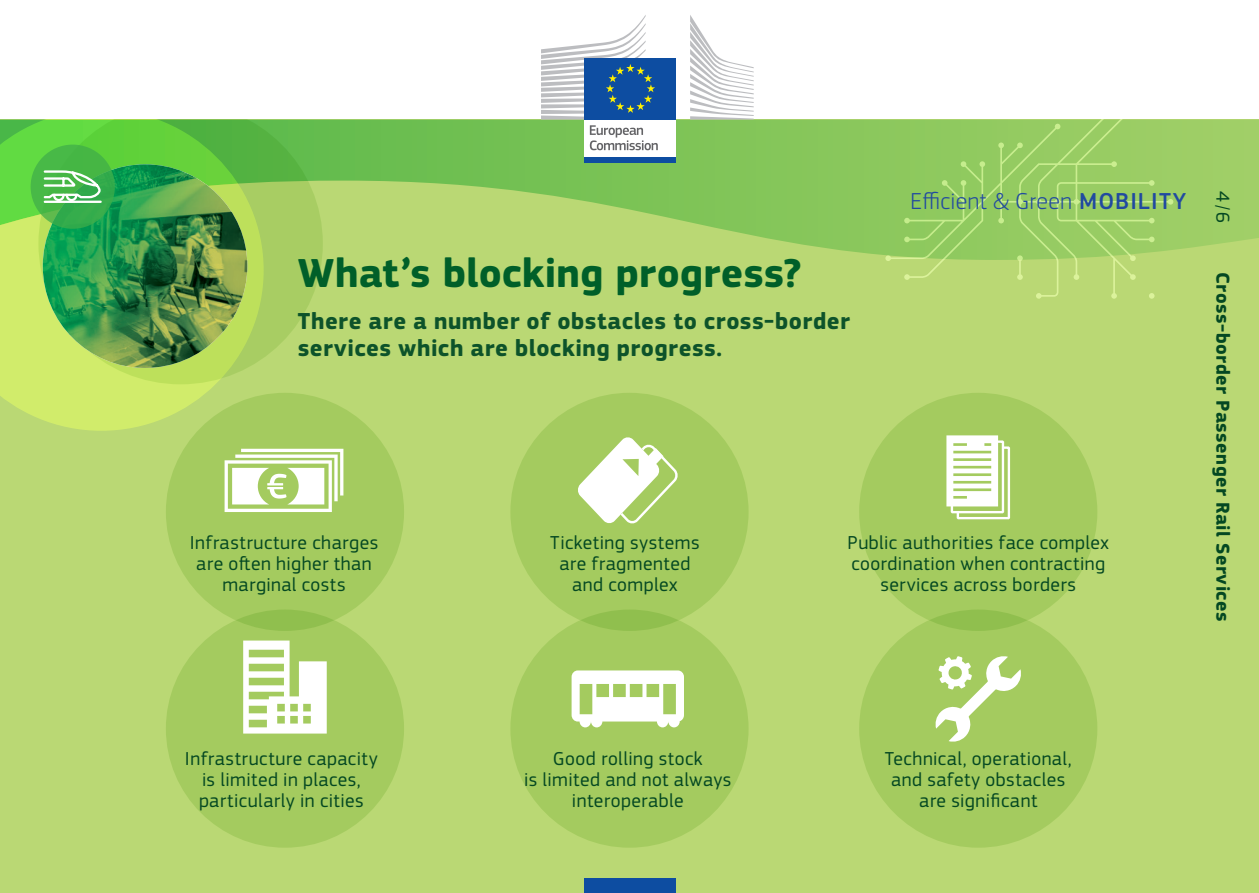
<style>
.page{position:relative;width:1259px;height:893px;background:#fff}
.page>*{position:absolute;margin:0;border:0;box-sizing:border-box;transform-origin:0 0}
.t1{font:700 42px "PF Square Sans Pro";color:#005f29}
.t2{font:700 24px/27px "PF Square Sans Pro";letter-spacing:.02em;color:#0d532a}
.t3{font:300 24px "PF Square Sans Pro";letter-spacing:.015em;color:#214aa0}
.body2{font:19.5px/21px "PF Square Sans Pro";letter-spacing:.025em;color:#044822;text-align:center}
.t4{font:700 19.5px "PF Square Sans Pro";letter-spacing:.025em;color:#044822}
.s1{font-weight:500}
</style>
<div class="page">
<div style="left:0;top:120px;width:1259px;height:773px;background:#bad874"></div>
<div style="left:510px;top:393px;width:238px;height:238px;background:#a4cb5f;border-radius:50%"></div>
<div style="left:510px;top:610px;width:238px;height:238px;background:#a4cb5f;border-radius:50%"></div>
<div style="left:859px;top:393px;width:238px;height:238px;background:#a4cb5f;border-radius:50%"></div>
<div style="left:166px;top:393px;width:238px;height:238px;background:#a4cb5f;border-radius:50%"></div>
<div style="left:859px;top:610px;width:238px;height:238px;background:#a4cb5f;border-radius:50%"></div>
<div style="left:166px;top:610px;width:238px;height:238px;background:#a4cb5f;border-radius:50%"></div>
<svg style="left:323px;top:120px;width:936px;height:135px"></svg>
<svg style="left:0;top:120px;width:261px;height:311px;fill:#d1ec6b"></svg>
<svg style="left:38px;top:120px;width:285px;height:264px;background:#96d158"></svg>
<img style="left:43px;top:164px;width:204px;height:204px;border-radius:102px">
<svg style="left:31px;top:145px;width:84px;height:84px;background:#3fb248"></svg>
<hr style="left:45px;top:201px;width:56px;height:2px;background:#fff">
<svg style="left:42px;top:169px;width:60px;height:33px;background:#7dcb82"></svg>
<svg style="left:885px;top:120px;width:288px;height:179px;fill:#98cc63"></svg>
<div style="left:584px;top:118px;width:92px;height:40px;background:#fff"></div>
<div style="left:584px;top:157px;width:92px;height:5px;background:#0d4da1"></div>
<svg style="left:690px;top:15px;width:63px;height:105px"></svg>
<div style="left:584px;top:58px;width:92px;height:62px;background:#0d4da1"></div>
<svg style="left:541px;top:15px;width:117px;height:135px"></svg>
<div style="left:584px;top:878px;width:92px;height:15px;background:#0d4da1"></div>
<svg style="left:225px;top:449px;width:118px;height:63px"></svg>
<svg style="left:571px;top:670px;width:113px;height:57px"></svg>
<svg style="left:578px;top:437px;width:100px;height:87px"></svg>
<svg style="left:946px;top:435px;width:65px;height:85px"></svg>
<svg style="left:935px;top:656px;width:86px;height:86px"></svg>
<svg style="left:243px;top:640px;width:84px;height:94px"></svg>
<h1 class="t1" style="left:298px;top:248px;width:505px">What’s blocking progress?</h1>
<h3 class="t2" style="left:298px;top:309px;width:553px">There are a number of obstacles to cross-border services which are blocking progress.</h3>
<p class="t3" style="left:910px;top:187px;width:277px">Efficient &amp; Green <span class="s1">MOBILITY</span></p>
<p class="body2" style="left:190px;top:532px;width:190px">Infrastructure charges are often higher than marginal costs</p>
<p class="body2" style="left:550px;top:532px;width:151px">Ticketing systems are fragmented and complex</p>
<p class="body2" style="left:847px;top:532px;width:263px">Public authorities face complex coordination when contracting services across borders</p>
<p class="body2" style="left:1233px;top:191px;width:33px;rotate:90deg">4/6</p>
<p class="t4" style="left:1234px;top:272px;width:351px;rotate:90deg">Cross-border Passenger Rail Services</p>
<p class="body2" style="left:185px;top:748px;width:194px">Infrastructure capacity is limited in places, particularly in cities</p>
<p class="body2" style="left:524px;top:748px;width:209px">Good rolling stock<br>is limited and not always interoperable</p>
<p class="body2" style="left:885px;top:748px;width:188px">Technical, operational, and safety obstacles are significant</p>
</div>
